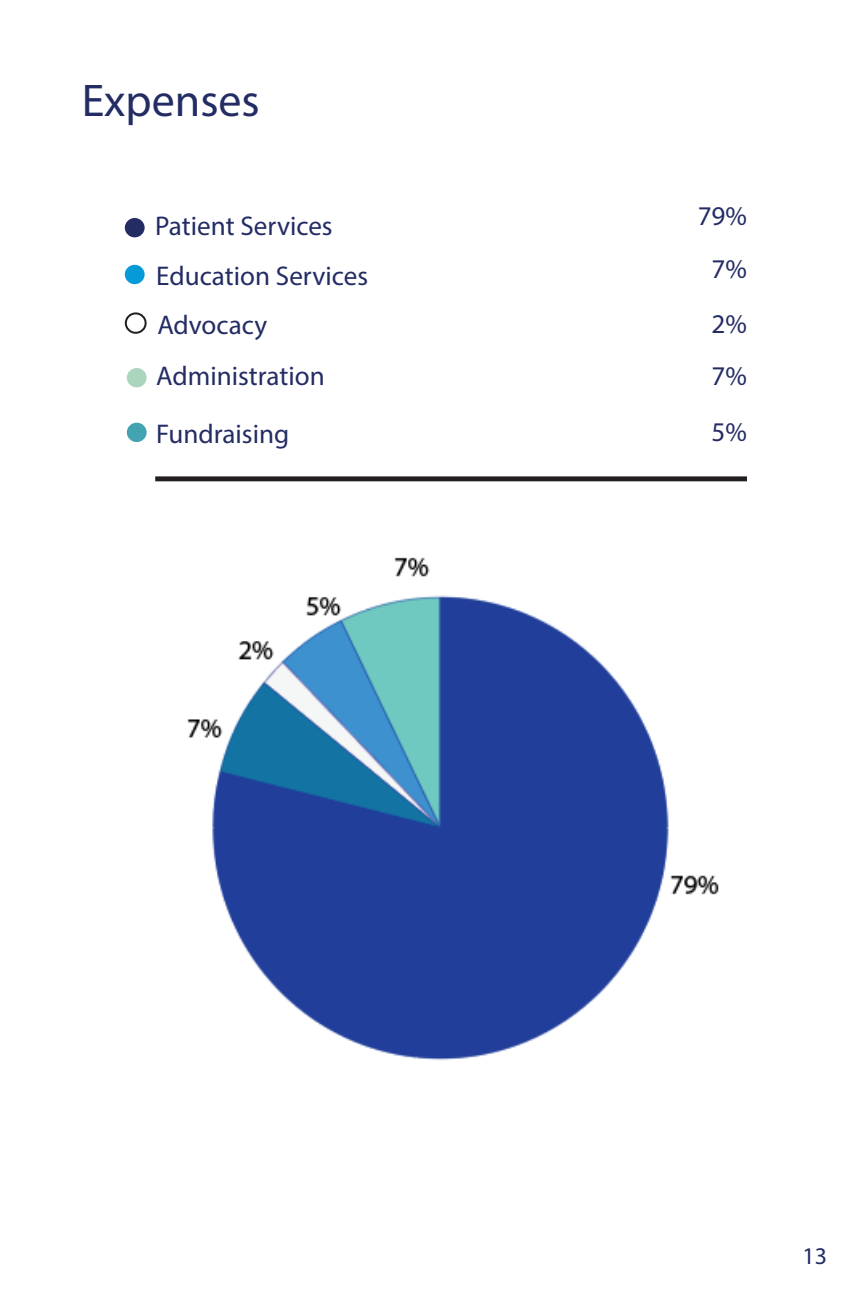
<style>
.page{position:relative;width:864px;height:1296px;background:#fff}
.page>*{position:absolute;margin:0;border:0;box-sizing:border-box;transform-origin:0 0}
.t1{font:46px "Myriad Pro";color:#242c64}
.t2{font:27.2px/50px "Myriad Pro";color:#242c64}
.t3{font:24px "Myriad Pro";color:#242c64}
</style>
<div class="page">
<div style="left:125px;top:218px;width:20px;height:19px;background:#242c64;border-radius:50%"></div>
<div style="left:125px;top:265px;width:20px;height:19px;background:#069ad9;border-radius:50%"></div>
<svg style="left:126px;top:313px;width:20px;height:20px"></svg>
<div style="left:125px;top:312px;width:22px;height:22px;border:2px solid #231f20;border-radius:50%"></div>
<div style="left:127px;top:368px;width:20px;height:19px;background:#abd5bc;border-radius:50%"></div>
<div style="left:127px;top:423px;width:20px;height:19px;background:#43a3b0;border-radius:50%"></div>
<div style="left:155px;top:476px;width:592px;height:5px;background:#231f20"></div>
<img style="left:186px;top:557px;width:533px;height:504px">
<h1 class="t1" style="left:82px;top:72px;width:180px">Expenses</h1>
<p class="t2" style="left:155px;top:200px;width:214px">Patient Services<br>Education Services<br>Advocacy<br>Administration</p>
<p class="t2" style="left:156px;top:408px;width:134px">Fundraising</p>
<p class="t2" style="left:698px;top:189px;width:51px;line-height:53.8px;text-align:center">79%<br>7%<br>2%</p>
<p class="t2" style="left:712px;top:347px;width:37px;line-height:56.2px">7%<br>5%</p>
<p class="t3" style="left:802px;top:1241px;width:26px">13</p>
</div>
